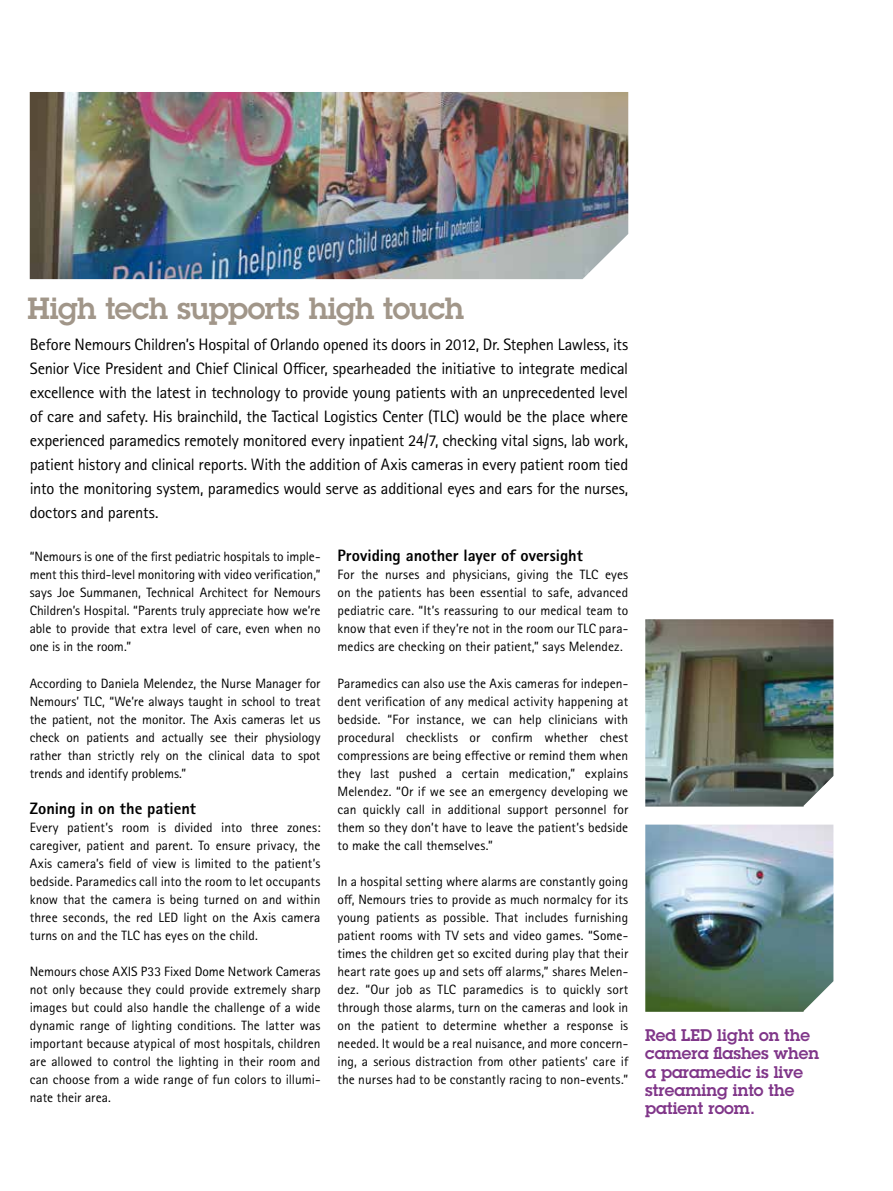
<style>
.page{position:relative;width:893px;height:1191px;background:#fff}
.page>*{position:absolute;margin:0;border:0;box-sizing:border-box;transform-origin:0 0}
.t1{font:600 30px "Lubalin Graph ECG";letter-spacing:-.02em;color:#a19689}
.t2{font:16.5px/24px "Rotis Sans Serif Pro";letter-spacing:-.015em;color:#000;text-align:justify}
.t3{font:600 16.5px/18px "Lubalin Graph ECG";color:#803689}
.t4{font:800 16.5px "Rotis Sans Serif Pro";color:#000}
.t5{font:13.5px/18px "Rotis Sans Serif Pro";letter-spacing:.005em;color:#000;text-align:justify}
</style>
<div class="page">
<img style="left:30px;top:92px;width:598px;height:187px">
<img style="left:645px;top:824px;width:188px;height:187px">
<img style="left:645px;top:619px;width:188px;height:187px">
<h1 class="t1" style="left:28px;top:288px;width:438px">High tech supports high touch</h1>
<p class="t2" style="left:30px;top:332px;width:600px">Before Nemours Children’s Hospital of Orlando opened its doors in 2012, Dr. Stephen Lawless, its Senior Vice President and Chief Clinical Officer, spearheaded the initiative to integrate medical excellence with the latest in technology to provide young patients with an unprecedented level of care and safety. His brainchild, the Tactical Logistics Center (TLC) would be the place where experienced paramedics remotely monitored every inpatient 24/7, checking vital signs, lab work, patient history and clinical reports. With the addition of Axis cameras in every patient room tied into the monitoring system, paramedics would serve as additional eyes and ears for the nurses, doctors and parents.</p>
<p class="t5" style="left:30px;top:548px;width:292px">“Nemours is one of the first pediatric hospitals to imple&shy;ment this third-level monitoring with video verification,” says Joe Summanen, Technical Architect for Nemours Children’s Hospital. “Parents truly appreciate how we’re able to provide that extra level of care, even when no one is in the room.”</p>
<p class="t5" style="left:30px;top:674px;width:292px">According to Daniela Melendez, the Nurse Manager for Nemours’ TLC, “We’re always taught in school to treat the patient, not the monitor. The Axis cameras let us check on patients and actually see their physiology rather than strictly rely on the clinical data to spot trends and identify problems.”</p>
<p class="t4" style="left:30px;top:797px;width:168px">Zoning in on the patient</p>
<p class="t5" style="left:30px;top:818px;width:292px">Every patient’s room is divided into three zones: caregiver, patient and parent. To ensure privacy, the Axis camera’s field of view is limited to the patient’s bedside. Paramedics call into the room to let occupants know that the camera is being turned on and within three seconds, the red LED light on the Axis camera turns on and the TLC has eyes on the child.</p>
<p class="t5" style="left:30px;top:962px;width:292px">Nemours chose AXIS P33 Fixed Dome Network Cameras not only because they could provide extremely sharp images but could also handle the challenge of a wide dynamic range of lighting conditions. The latter was important because atypical of most hospitals, children are allowed to control the lighting in their room and can choose from a wide range of fun colors to illumi&shy;nate their area.</p>
<p class="t4" style="left:338px;top:545px;width:247px">Providing another layer of oversight</p>
<p class="t5" style="left:338px;top:566px;width:292px">For the nurses and physicians, giving the TLC eyes on the patients has been essential to safe, advanced pediatric care. “It’s reassuring to our medical team to know that even if they’re not in the room our TLC para&shy;medics are checking on their patient,” says Melendez.</p>
<p class="t5" style="left:338px;top:674px;width:292px">Paramedics can also use the Axis cameras for indepen&shy;dent verification of any medical activity happening at bedside. “For instance, we can help clinicians with procedural checklists or confirm whether chest compressions are being effective or remind them when they last pushed a certain medication,” explains Melendez. “Or if we see an emergency developing we can quickly call in additional support personnel for them so they don’t have to leave the patient’s bedside to make the call themselves.”</p>
<p class="t5" style="left:338px;top:872px;width:292px">In a hospital setting where alarms are constantly going off, Nemours tries to provide as much normalcy for its young patients as possible. That includes furnishing patient rooms with TV sets and video games. “Some&shy;times the children get so excited during play that their heart rate goes up and sets off alarms,” shares Melen&shy;dez. “Our job as TLC paramedics is to quickly sort through those alarms, turn on the cameras and look in on the patient to determine whether a response is needed. It would be a real nuisance, and more concern&shy;ing, a serious distraction from other patients’ care if the nurses had to be constantly racing to non-events.”</p>
<p class="t3" style="left:645px;top:1027px;width:175px">Red LED light on the camera flashes when a paramedic is live streaming into the patient room.</p>
</div>
